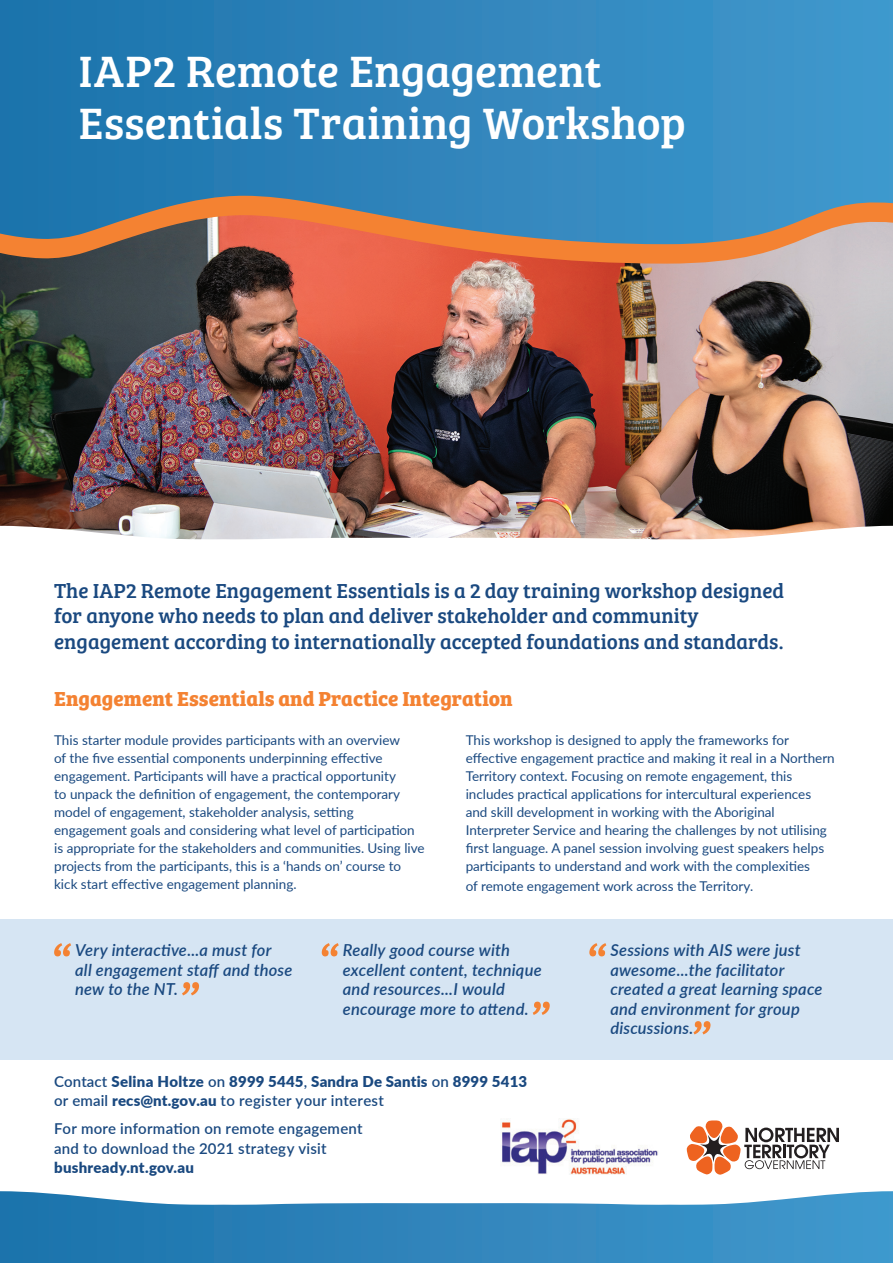
<style>
.page{position:relative;width:893px;height:1263px;background:#fff}
.page>*{position:absolute;margin:0;border:0;box-sizing:border-box;transform-origin:0 0}
.t1{font:45.45px/52.5px "Bree Serif";letter-spacing:.005em;color:#fff}
.t2{font:21px/25.5px "Bree Serif";color:#1a4980}
.t3{font:700 21px "Bree Serif";color:#f48232}
.t4{font:italic 600 16.5px/19.5px "Lato";letter-spacing:.01em;color:#1a4980}
.t5{font:900 15px/19.5px "Lato";letter-spacing:.01em;color:#1a4980}
.t6{font:600 15px/19.5px "Lato";letter-spacing:.015em;color:#1a4980}
.t7{font:13.5px/18px "Lato";color:#1a4980}
.s1{font-weight:600}
</style>
<div class="page">
<div style="left:0;top:919px;width:893px;height:141px;background:#d6e5f3"></div>
<svg style="left:0;top:1191px;width:893px;height:72px;background:#4c96c5"></svg>
<img style="left:0;top:264px;width:893px;height:262px">
<svg style="left:0;top:244px;width:893px;height:20px;background:#c07555"></svg>
<svg style="left:0;top:0;width:893px;height:244px;background:#3e84b2"></svg>
<img style="left:14px;top:526px;width:865px;height:14px">
<svg style="left:687px;top:1120px;width:152px;height:55px"></svg>
<img style="left:501px;top:1118px;width:157px;height:56px">
<svg style="left:54px;top:943px;width:17px;height:13px"></svg>
<svg style="left:182px;top:982px;width:17px;height:13px"></svg>
<svg style="left:322px;top:943px;width:17px;height:13px"></svg>
<svg style="left:533px;top:1002px;width:17px;height:13px"></svg>
<svg style="left:589px;top:943px;width:17px;height:13px"></svg>
<svg style="left:693px;top:1021px;width:17px;height:13px"></svg>
<h1 class="t1" style="left:79px;top:42px;width:609px">IAP2 Remote Engagement<br>Essentials Training Workshop</h1>
<h2 class="t2" style="left:54px;top:577px;width:732px">The IAP2 Remote Engagement Essentials is a 2 day training workshop designed for anyone who needs to plan and deliver stakeholder and community engagement according to internationally accepted foundations and standards.</h2>
<h2 class="t3" style="left:54px;top:682px;width:460px">Engagement Essentials and Practice Integration</h2>
<p class="t7" style="left:54px;top:731px;width:372px">This starter module provides participants with an overview<br>of the five essential components underpinning effective engagement. Participants will have a practical opportunity<br>to unpack the definition of engagement, the contemporary model of engagement, stakeholder analysis, setting engagement goals and considering what level of participation is appropriate for the stakeholders and communities. Using live projects from the participants, this is a ‘hands on’ course to kick start effective engagement planning.</p>
<p class="t7" style="left:466px;top:731px;width:371px">This workshop is designed to apply the frameworks for effective engagement practice and making it real in a Northern Territory context. Focusing on remote engagement, this includes practical applications for intercultural experiences and skill development in working with the Aboriginal Interpreter Service and hearing the challenges by not utilising first language. A panel session involving guest speakers helps participants to understand and work with the complexities</p>
<p class="t7" style="left:466px;top:876px;width:289px">of remote engagement work across the Territory.</p>
<p class="t4" style="left:75px;top:940px;width:219px">Very interactive...a must for<br>all engagement staff and those new to the NT.</p>
<p class="t4" style="left:343px;top:940px;width:200px">Really good course with excellent content, technique and resources...I would encourage more to attend.</p>
<p class="t4" style="left:610px;top:940px;width:214px">Sessions with AIS were just awesome...the facilitator created a great learning space and environment for group discussions.</p>
<p class="t5" style="left:54px;top:1071px;width:475px"><span class="s1">Contact</span> Selina Holtze <span class="s1">on</span> 8999 5445<span class="s1">,</span> Sandra De Santis <span class="s1">on</span> 8999 5413 <span class="s1">or email</span> recs@nt.gov.au <span class="s1">to register your interest</span></p>
<p class="t6" style="left:54px;top:1118px;width:310px">For more information on remote engagement and to download the 2021 strategy visit</p>
<p class="t5" style="left:54px;top:1157px;width:142px">bushready.nt.gov.au</p>
</div>
